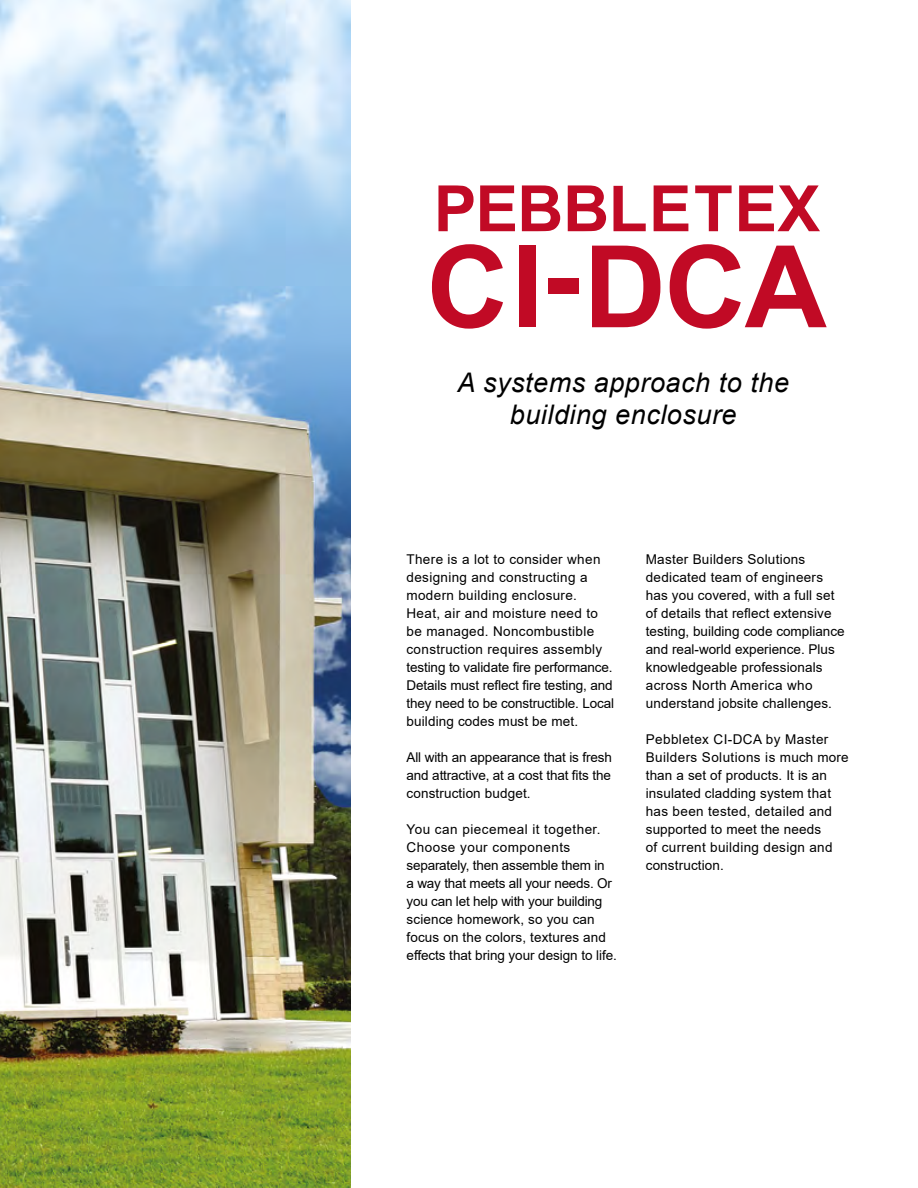
<style>
.page{position:relative;width:918px;height:1188px;background:#fff}
.page>*{position:absolute;margin:0;border:0;box-sizing:border-box;transform-origin:0 0}
.t1{font:700 114px "Arial";color:#c10a25}
.t2{font:700 63.9px "Arial";color:#c10a25}
.t3{font:italic 27px/31.5px "Arial";letter-spacing:.02em;color:#000;text-align:center}
.t4{font:13.5px/18px "Arial";letter-spacing:.01em;color:#000}
</style>
<div class="page">
<img style="left:0;top:0;width:351px;height:1188px">
<h2 class="t2" style="left:434px;top:164px;width:388px">PEBBLETEX</h2>
<h1 class="t1" style="left:427px;top:207px;width:402px">CI-DCA</h1>
<h3 class="t3" style="left:457px;top:367px;width:333px">A systems approach to the building enclosure</h3>
<p class="t4" style="left:407px;top:550px;width:209px">There is a lot to consider when designing and constructing a modern building enclosure.<br>Heat, air and moisture need to be managed. Noncombustible construction requires assembly testing to validate fire performance.<br>Details must reflect fire testing, and they need to be constructible. Local building codes must be met.</p>
<p class="t4" style="left:407px;top:748px;width:207px;text-align:justify">All with an appearance that is fresh and attractive, at a cost that fits the construction budget.</p>
<p class="t4" style="left:407px;top:820px;width:212px">You can piecemeal it together.<br>Choose your components separately, then assemble them in<br>a way that meets all your needs. Or you can let help with your building science homework, so you can focus on the colors, textures and effects that bring your design to life.</p>
<p class="t4" style="left:646px;top:550px;width:200px">Master Builders Solutions dedicated team of engineers has you covered, with a full set of details that reflect extensive testing, building code compliance and real-world experience. Plus knowledgeable professionals across North America who understand jobsite challenges.</p>
<p class="t4" style="left:646px;top:730px;width:204px">Pebbletex CI-DCA by Master<br>Builders Solutions is much more than a set of products. It is an insulated cladding system that has been tested, detailed and supported to meet the needs<br>of current building design and construction.</p>
</div>
